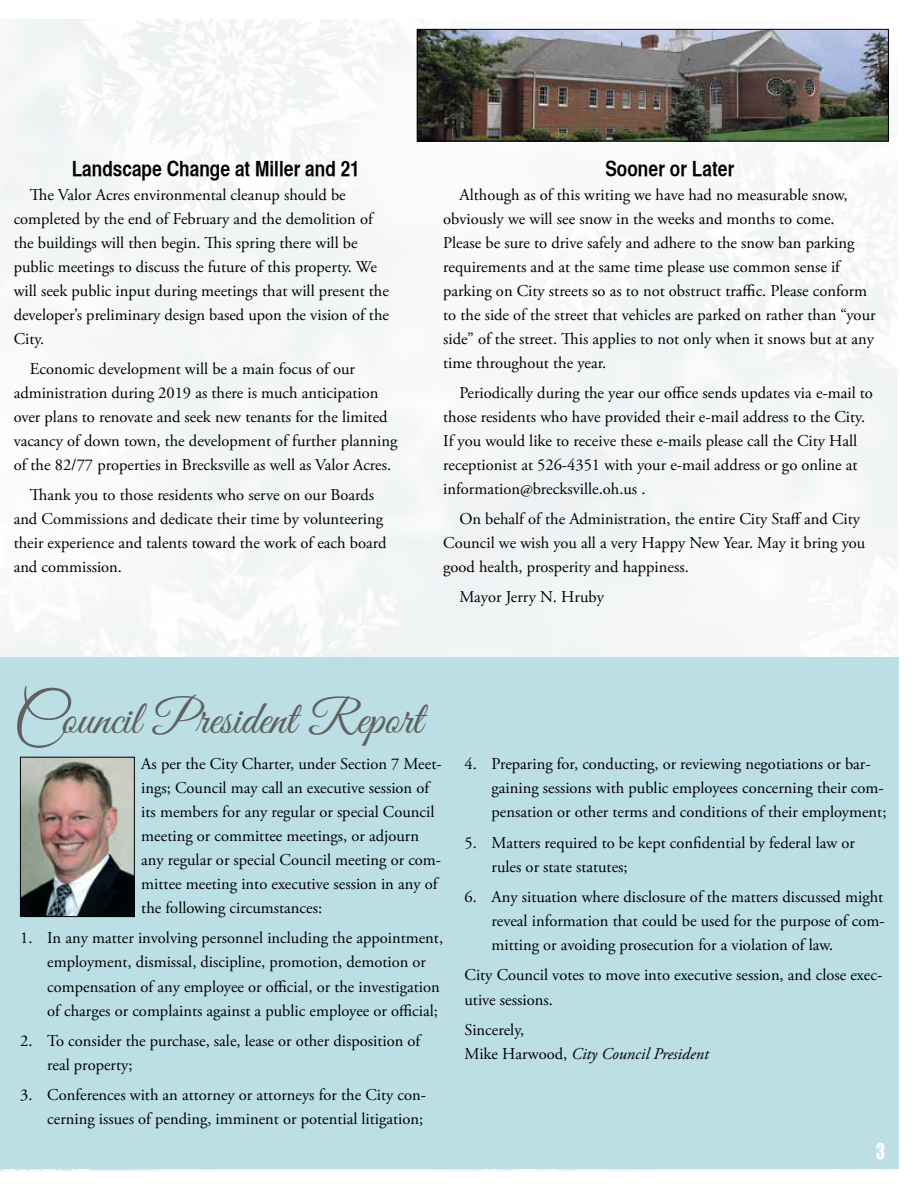
<style>
.page{position:relative;width:918px;height:1188px;background:#fff}
.page>*{position:absolute;margin:0;border:0;box-sizing:border-box;transform-origin:0 0}
.t1{font:47.55px "Great Vibes";color:#5f605f}
.t2{font:22.5px "Haettenschweiler";color:#fff}
.t3{font:21px "Helvetica CY Bold";color:#000}
.t4{font:16.5px/24px "Adobe Garamond Pro";color:#000}
.s1{font-size:68.4px}
.s2{font-style:italic}
</style>
<div class="page">
<div style="left:0;top:19px;width:898px;height:1152px;background:#f5f7f8"></div>
<div style="left:0;top:657px;width:898px;height:511px;background:#bbdfe5"></div>
<img style="left:419px;top:31px;width:468px;height:108px">
<div style="left:417px;top:29px;width:472px;height:112px;border:1px solid #000"></div>
<img style="left:22px;top:759px;width:111px;height:156px">
<div style="left:20px;top:757px;width:115px;height:160px;border:1px solid #000"></div>
<p class="t3" style="left:72px;top:156px;width:290px">Landscape Change at Miller and 21</p>
<p class="t4" style="left:14px;top:184px;width:377px;text-indent:16px">The Valor Acres environmental cleanup should be completed by the end of February and the demolition of the buildings will then begin. This spring there will be public meetings to discuss the future of this property. We will seek public input during meetings that will present the developer’s preliminary design based upon the vision of the City.</p>
<p class="t4" style="left:14px;top:358px;width:385px;text-indent:16px">Economic development will be a main focus of our administration during 2019 as there is much anticipation over plans to renovate and seek new tenants for the limited vacancy of down town, the development of further planning of the 82/77 properties in Brecksville as well as Valor Acres.</p>
<p class="t4" style="left:14px;top:484px;width:374px;text-indent:16px">Thank you to those residents who serve on our Boards and Commissions and dedicate their time by volunteering their experience and talents toward the work of each board and commission.</p>
<p class="t3" style="left:605px;top:156px;width:130px">Sooner or Later</p>
<p class="t4" style="left:443px;top:184px;width:434px;text-indent:16px">Although as of this writing we have had no measurable snow, obviously we will see snow in the weeks and months to come.<br>Please be sure to drive safely and adhere to the snow ban parking requirements and at the same time please use common sense if parking on City streets so as to not obstruct traffic. Please conform to the side of the street that vehicles are parked on rather than “your side” of the street. This applies to not only when it snows but at any time throughout the year.</p>
<p class="t4" style="left:443px;top:382px;width:431px;text-indent:16px">Periodically during the year our office sends updates via e-mail to those residents who have provided their e-mail address to the City.<br>If you would like to receive these e-mails please call the City Hall receptionist at 526-4351 with your e-mail address or go online at information@brecksville.oh.us .</p>
<p class="t4" style="left:443px;top:508px;width:424px;text-indent:16px">On behalf of the Administration, the entire City Staff and City<br>Council we wish you all a very Happy New Year. May it bring you good health, prosperity and happiness.</p>
<p class="t4" style="left:459px;top:586px;width:146px">Mayor Jerry N. Hruby</p>
<h1 class="t1" style="left:13px;top:693px;width:411px"><span class="s1">C</span>ouncil President Report</h1>
<p class="t4" style="left:141px;top:752px;width:302px">As per the City Charter, under Section 7 Meet&shy;ings; Council may call an executive session of its members for any regular or special Council meeting or committee meetings, or adjourn any regular or special Council meeting or com&shy;mittee meeting into executive session in any of the following circumstances:</p>
<p class="t4" style="left:47px;top:927px;width:397px;text-indent:-27px">1. In any matter involving personnel including the appointment, employment, dismissal, discipline, promotion, demotion or compensation of any employee or official, or the investigation of charges or complaints against a public employee or official;</p>
<p class="t4" style="left:47px;top:1029px;width:375px;text-indent:-27px">2. To consider the purchase, sale, lease or other disposition of real property;</p>
<p class="t4" style="left:20px;top:1084px;width:407px;text-align:right">3. Conferences with an attorney or attorneys for the City con&shy;cerning issues of pending, imminent or potential litigation;</p>
<p class="t4" style="left:492px;top:752px;width:396px;text-indent:-27px">4. Preparing for, conducting, or reviewing negotiations or bar&shy;gaining sessions with public employees concerning their com&shy;pensation or other terms and conditions of their employment;</p>
<p class="t4" style="left:492px;top:831px;width:365px;text-indent:-27px">5. Matters required to be kept confidential by federal law or rules or state statutes;</p>
<p class="t4" style="left:492px;top:885px;width:395px;text-align:justify;text-indent:-27px">6. Any situation where disclosure of the matters discussed might reveal information that could be used for the purpose of com&shy;mitting or avoiding prosecution for a violation of law.</p>
<p class="t4" style="left:465px;top:964px;width:419px">City Council votes to move into executive session, and close exec&shy;utive sessions.</p>
<p class="t4" style="left:465px;top:1018px;width:246px">Sincerely,<br>Mike Harwood, <span class="s2">City Council President</span></p>
<h2 class="t2" style="left:876px;top:1138px;width:10px">3</h2>
</div>
